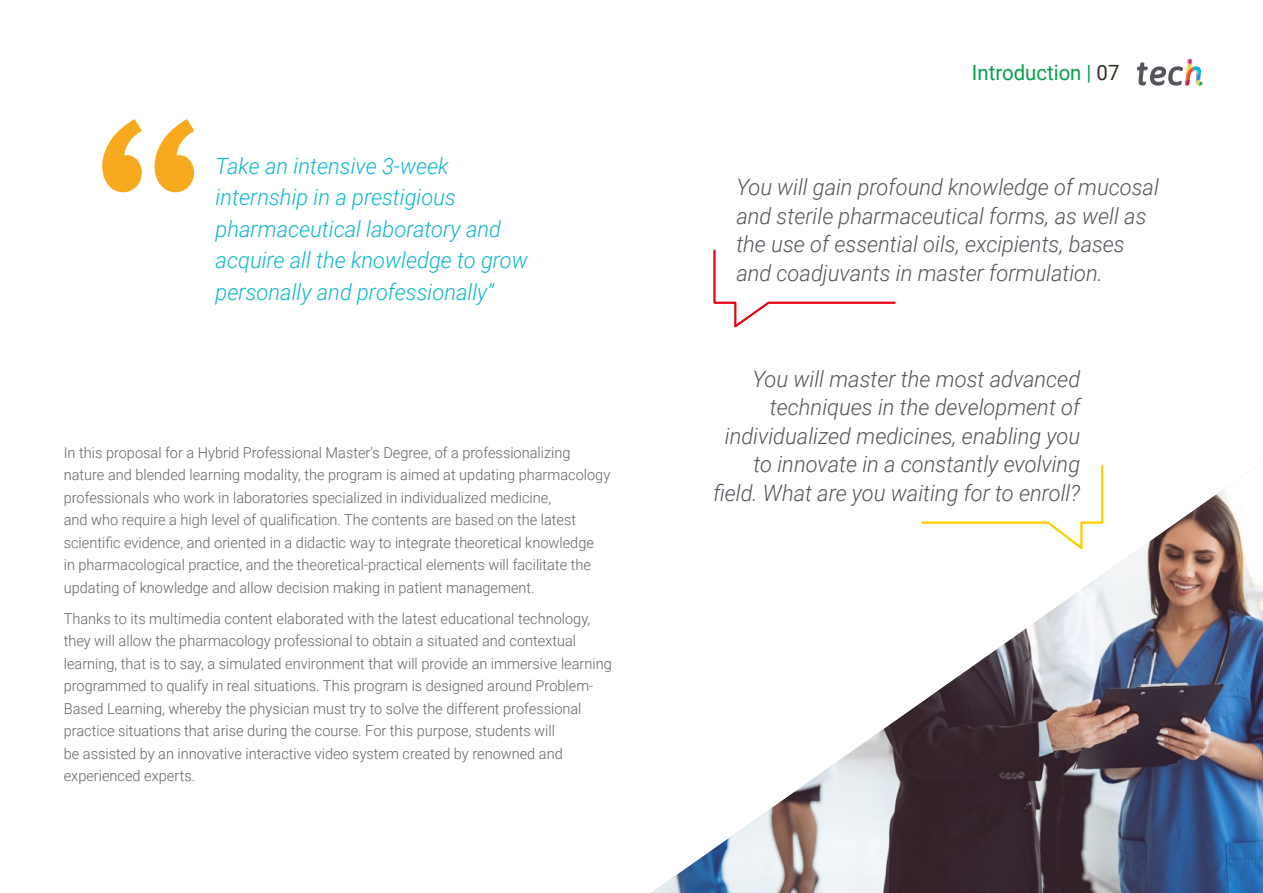
<style>
.page{position:relative;width:1263px;height:893px;background:#fff}
.page>*{position:absolute;margin:0;border:0;box-sizing:border-box;transform-origin:0 0}
.t1{font:italic 300 22.5px/28.5px "Roboto";color:#52555b;text-align:right}
.t2{font:italic 300 22.5px/31.5px "Roboto";color:#0fb6cf}
.t3{font:21px "Roboto";color:#04a14d}
.t4{font:300 15px/22.5px "Roboto";color:#61646a}
.s1{color:#312e20}
</style>
<div class="page">
<img style="left:651px;top:462px;width:612px;height:431px">
<svg style="left:919px;top:463px;width:185px;height:90px"></svg>
<svg style="left:713px;top:249px;width:183px;height:79px"></svg>
<svg style="left:102px;top:119px;width:92px;height:73px"></svg>
<svg style="left:1137px;top:59px;width:65px;height:27px"></svg>
<h1 class="t2" style="left:216px;top:149px;width:314px">Take an intensive 3-week internship in a prestigious pharmaceutical laboratory and acquire all the knowledge to grow personally and professionally”</h1>
<p class="t4" style="left:64px;top:441px;width:548px">In this proposal for a Hybrid Professional Master's Degree, of a professionalizing nature and blended learning modality, the program is aimed at updating pharmacology professionals who work in laboratories specialized in individualized medicine,<br>and who require a high level of qualification. The contents are based on the latest scientific evidence, and oriented in a didactic way to integrate theoretical knowledge<br>in pharmacological practice, and the theoretical-practical elements will facilitate the updating of knowledge and allow decision making in patient management.</p>
<p class="t4" style="left:64px;top:607px;width:549px">Thanks to its multimedia content elaborated with the latest educational technology, they will allow the pharmacology professional to obtain a situated and contextual learning, that is to say, a simulated environment that will provide an immersive learning programmed to qualify in real situations. This program is designed around Problem-Based Learning, whereby the physician must try to solve the different professional practice situations that arise during the course. For this purpose, students will<br>be assisted by an innovative interactive video system created by renowned and experienced experts.</p>
<h2 class="t3" style="left:972px;top:57px;width:149px">Introduction | <span class="s1">07</span></h2>
<h1 class="t1" style="left:736px;top:172px;width:424px;text-align:left">You will gain profound knowledge of mucosal and sterile pharmaceutical forms, as well as the use of essential oils, excipients, bases and coadjuvants in master formulation.</h1>
<h1 class="t1" style="left:713px;top:364px;width:368px">You will master the most advanced techniques in the development of individualized medicines, enabling you to innovate in a constantly evolving field. What are you waiting for to enroll?</h1>
</div>
